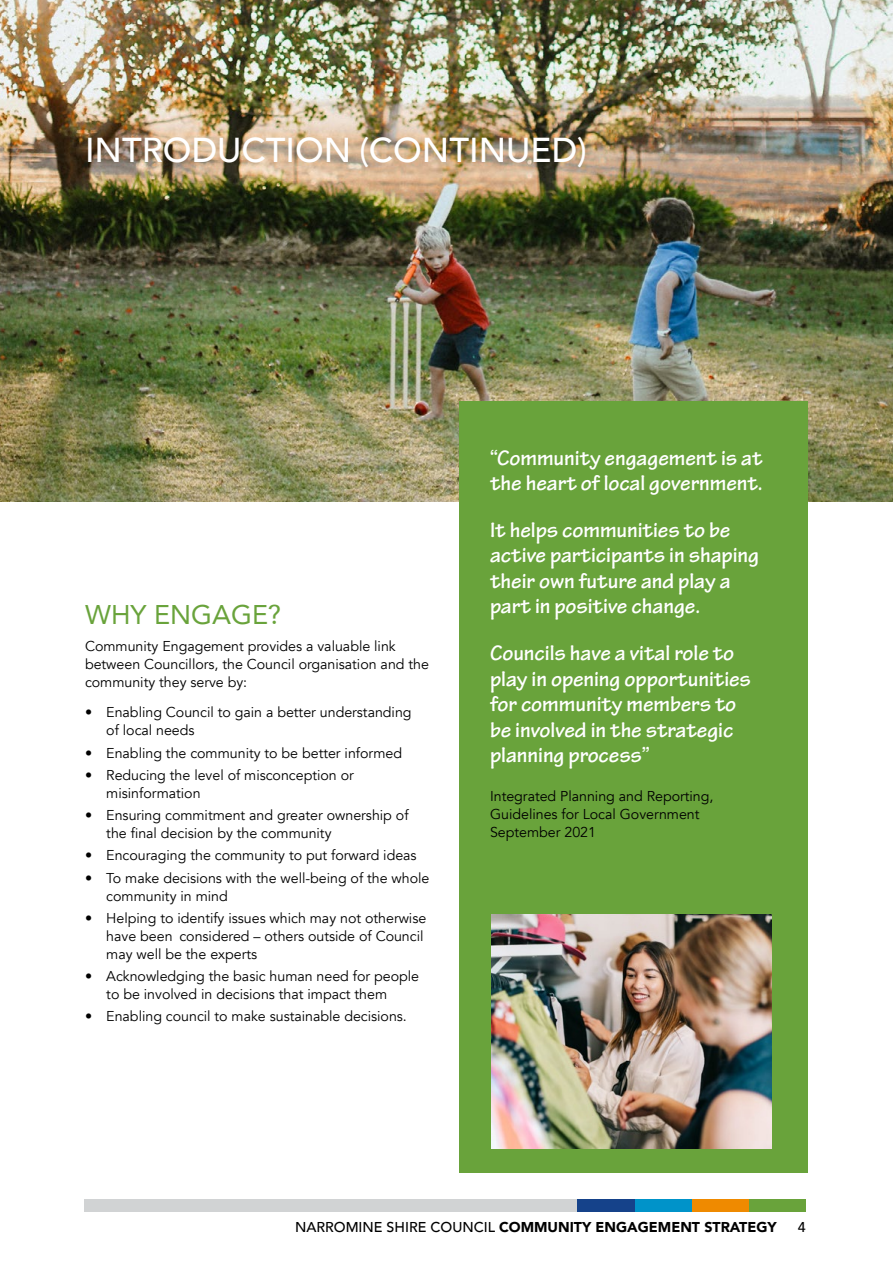
<style>
.page{position:relative;width:893px;height:1263px;background:#fff}
.page>*{position:absolute;margin:0;border:0;box-sizing:border-box;transform-origin:0 0}
.t1{font:500 34.5px "Avenir";color:#fff}
.t2{font:27px "Avenir";color:#69a33b}
.t3{font:700 22.5px/25.5px "Tekton Pro";color:#fff}
.t4{font:14.25px/18px "Avenir";color:#000}
.t5{font:900 14.25px "Avenir";color:#000}
.t6{font:500 14.25px "Avenir";color:#000}
.s1{font-weight:500}
</style>
<div class="page">
<img style="left:0;top:0;width:893px;height:502px">
<div style="left:459px;top:401px;width:349px;height:771px;background:#69a33b"></div>
<img style="left:492px;top:914px;width:280px;height:234px">
<div style="left:748px;top:1199px;width:58px;height:12px;background:#69a33b"></div>
<div style="left:691px;top:1199px;width:57px;height:12px;background:#ef8a00"></div>
<div style="left:634px;top:1199px;width:57px;height:12px;background:#0093c9"></div>
<div style="left:577px;top:1199px;width:57px;height:12px;background:#15428a"></div>
<div style="left:85px;top:1199px;width:492px;height:12px;background:#d1d3d4"></div>
<h1 class="t1" style="left:85px;top:120px;width:503px">INTRODUCTION (CONTINUED)</h1>
<h2 class="t2" style="left:85px;top:593px;width:198px">WHY ENGAGE?</h2>
<p class="t4" style="left:85px;top:637px;width:345px">Community Engagement provides a valuable link between Councillors, the Council organisation and the community they serve by:</p>
<p class="t4" style="left:106px;top:704px;width:307px;text-indent:-21px">• Enabling Council to gain a better understanding of local needs</p>
<p class="t4" style="left:85px;top:744px;width:319px">• Enabling the community to be better informed</p>
<p class="t4" style="left:106px;top:766px;width:249px;text-indent:-21px">• Reducing the level of misconception or misinformation</p>
<p class="t4" style="left:106px;top:806px;width:304px;text-indent:-21px">• Ensuring commitment and greater ownership of the final decision by the community</p>
<p class="t4" style="left:85px;top:847px;width:333px">• Encouraging the community to put forward ideas</p>
<p class="t4" style="left:106px;top:869px;width:325px;text-indent:-21px">• To make decisions with the well-being of the whole community in mind</p>
<p class="t4" style="left:106px;top:909px;width:321px;text-indent:-21px">• Helping to identify issues which may not otherwise have been considered – others outside of Council may well be the experts</p>
<p class="t4" style="left:106px;top:967px;width:314px;text-indent:-21px">• Acknowledging the basic human need for people to be involved in decisions that impact them</p>
<p class="t4" style="left:85px;top:1008px;width:323px">• Enabling council to make sustainable decisions.</p>
<h3 class="t3" style="left:490px;top:445px;width:274px">“Community engagement is at the heart of local government.</h3>
<h3 class="t3" style="left:490px;top:517px;width:270px">It helps communities to be active participants in shaping their own future and play a part in positive change.</h3>
<h3 class="t3" style="left:490px;top:641px;width:262px">Councils have a vital role to play in opening opportunities for community members to be involved in the strategic planning process”</h3>
<p class="t4" style="left:490px;top:788px;width:225px">Integrated Planning and Reporting,<br>Guidelines for Local Government<br>September 2021</p>
<p class="t5" style="left:295px;top:1215px;width:483px"><span class="s1">NARROMINE SHIRE COUNCIL</span> COMMUNITY ENGAGEMENT STRATEGY</p>
<p class="t6" style="left:798px;top:1215px;width:9px">4</p>
</div>
